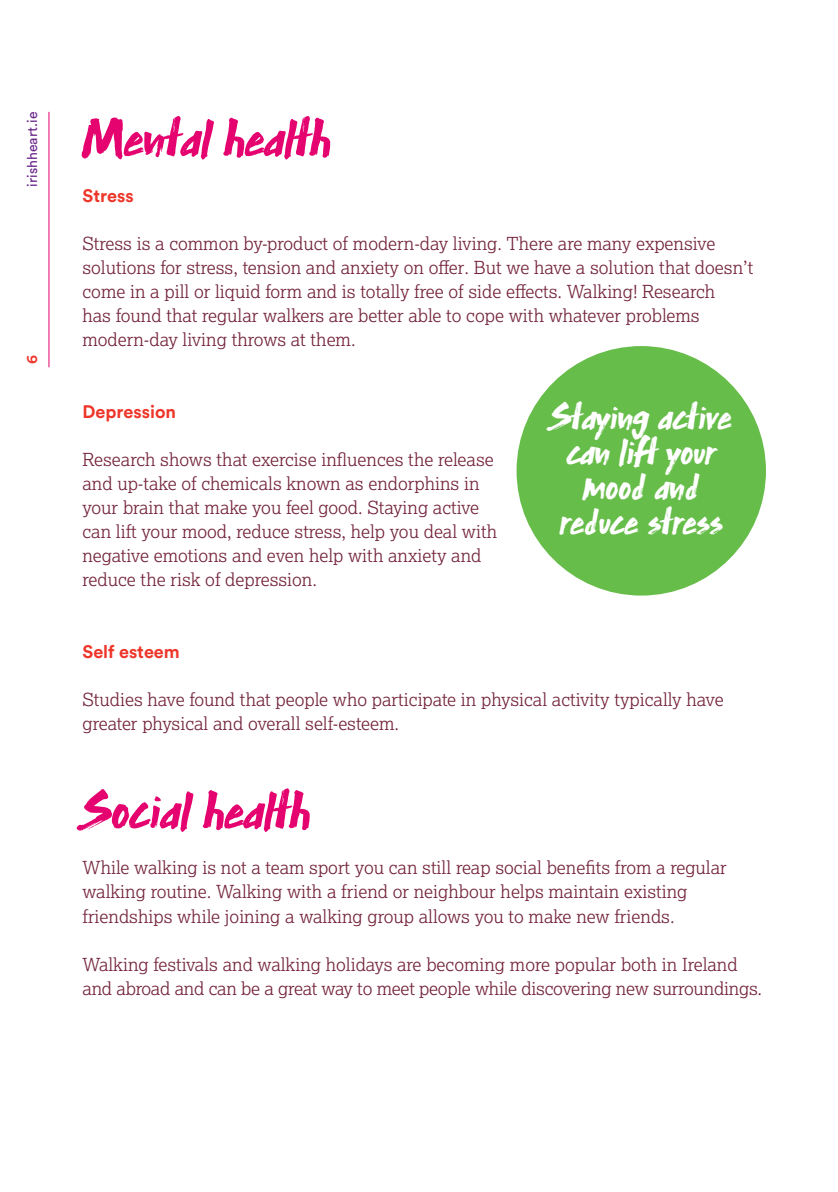
<style>
.page{position:relative;width:838px;height:1192px;background:#fff}
.page>*{position:absolute;margin:0;border:0;box-sizing:border-box;transform-origin:0 0}
.t1{font:56px "Extra Mile";color:#e4036f}
.t2{font:39.4px/35px "Extra Mile";color:#fff;text-align:center}
.t3{font:300 18px/24px "Lexia";color:#73233a}
.t4{font:700 18px "Circular Air Pro";color:#ee3529}
.t5{font:14px "Circular Air Pro";color:#6a288a}
.t6{font:700 14px "Circular Air Pro";color:#ee3529}
</style>
<div class="page">
<hr style="left:48px;top:112px;width:1px;height:255px;background:#e4036f">
<div style="left:516px;top:346px;width:250px;height:249px;background:#67bd4a;border-radius:50%"></div>
<p class="t5" style="left:24px;top:187px;width:76px;rotate:-90deg">irishheart.ie</p>
<h1 class="t1" style="left:82px;top:118px;width:249px">Mental health</h1>
<p class="t4" style="left:82px;top:189px;width:53px">Stress</p>
<p class="t3" style="left:82px;top:233px;width:672px">Stress is a common by-product of modern-day living. There are many expensive solutions for stress, tension and anxiety on offer. But we have a solution that doesn’t come in a pill or liquid form and is totally free of side effects. Walking! Research<br>has found that regular walkers are better able to cope with whatever problems modern-day living throws at them.</p>
<p class="t6" style="left:27px;top:364px;width:10px;rotate:-90deg">6</p>
<p class="t4" style="left:82px;top:405px;width:95px">Depression</p>
<p class="t3" style="left:82px;top:449px;width:416px">Research shows that exercise influences the release and up-take of chemicals known as endorphins in your brain that make you feel good. Staying active can lift your mood, reduce stress, help you deal with negative emotions and even help with anxiety and reduce the risk of depression.</p>
<h2 class="t2" style="left:551px;top:404px;width:182px">Staying active can lift your mood and reduce stress</h2>
<p class="t4" style="left:82px;top:645px;width:99px">Self esteem</p>
<p class="t3" style="left:82px;top:689px;width:643px">Studies have found that people who participate in physical activity typically have greater physical and overall self-esteem.</p>
<h1 class="t1" style="left:82px;top:790px;width:229px">Social health</h1>
<p class="t3" style="left:82px;top:857px;width:646px">While walking is not a team sport you can still reap social benefits from a regular walking routine. Walking with a friend or neighbour helps maintain existing friendships while joining a walking group allows you to make new friends.</p>
<p class="t3" style="left:82px;top:953px;width:681px">Walking festivals and walking holidays are becoming more popular both in Ireland and abroad and can be a great way to meet people while discovering new surroundings.</p>
</div>
